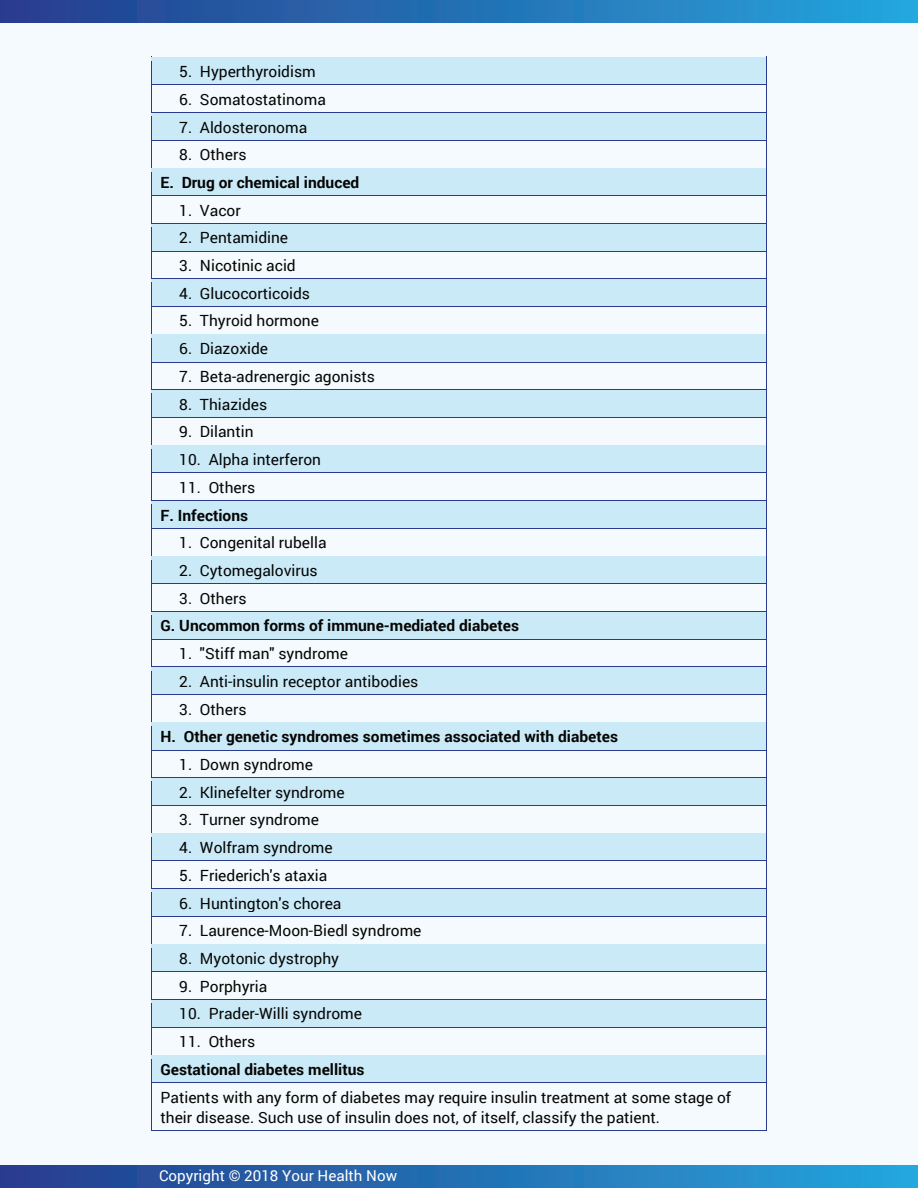
<style>
.page{position:relative;width:918px;height:1188px;background:#f4fafd}
.page>*{position:absolute;margin:0;border:0;box-sizing:border-box;transform-origin:0 0}
.t1{font:15.45px/20.4px "Roboto";color:#050504}
.t2{font:700 15.45px "Roboto";color:#050504}
.t3{font:15px "Roboto";color:#fff}
</style>
<div class="page">
<div style="left:0;top:0;width:918px;height:22px;background:linear-gradient(to right,#263b8c,#24a5dd)"></div>
<div style="left:0;top:1166px;width:918px;height:22px;background:linear-gradient(to right,#263b8c,#24a5dd)"></div>
<div style="left:160px;top:61px;width:598px;height:20px;background:#caeaf8"></div>
<hr style="left:152px;top:57px;width:614px;height:1px;background:#2a3a8e">
<hr style="left:152px;top:58px;width:614px;height:3px;background:#caeaf8">
<svg style="left:152px;top:81px;width:614px;height:4px;background:#a2bedd"></svg>
<hr style="left:152px;top:85px;width:614px;height:1px;background:#2a3a8e">
<div style="left:152px;top:113px;width:614px;height:27px;background:#caeaf8"></div>
<hr style="left:152px;top:112px;width:614px;height:1px;background:#2a3a8e">
<hr style="left:152px;top:140px;width:614px;height:1px;background:#2a3a8e">
<div style="left:160px;top:172px;width:598px;height:20px;background:#caeaf8"></div>
<hr style="left:152px;top:168px;width:614px;height:4px;background:#caeaf8">
<hr style="left:152px;top:192px;width:614px;height:3px;background:#caeaf8">
<hr style="left:152px;top:195px;width:614px;height:1px;background:#2a3a8e">
<div style="left:152px;top:224px;width:614px;height:27px;background:#caeaf8"></div>
<hr style="left:152px;top:223px;width:614px;height:1px;background:#2a3a8e">
<hr style="left:152px;top:251px;width:614px;height:1px;background:#2a3a8e">
<div style="left:160px;top:283px;width:598px;height:20px;background:#caeaf8"></div>
<hr style="left:152px;top:279px;width:614px;height:4px;background:#caeaf8">
<hr style="left:152px;top:303px;width:614px;height:3px;background:#caeaf8">
<hr style="left:152px;top:306px;width:614px;height:1px;background:#2a3a8e">
<div style="left:160px;top:338px;width:598px;height:20px;background:#caeaf8"></div>
<hr style="left:152px;top:334px;width:614px;height:1px;background:#2a3a8e">
<hr style="left:152px;top:335px;width:614px;height:3px;background:#caeaf8">
<hr style="left:152px;top:358px;width:614px;height:4px;background:#caeaf8">
<hr style="left:152px;top:362px;width:614px;height:1px;background:#2a3a8e">
<div style="left:160px;top:394px;width:598px;height:20px;background:#caeaf8"></div>
<hr style="left:152px;top:389px;width:614px;height:1px;background:#2a3a8e">
<hr style="left:152px;top:390px;width:614px;height:4px;background:#caeaf8">
<hr style="left:152px;top:414px;width:614px;height:3px;background:#caeaf8">
<hr style="left:152px;top:417px;width:614px;height:1px;background:#2a3a8e">
<div style="left:160px;top:449px;width:598px;height:20px;background:#caeaf8"></div>
<hr style="left:152px;top:445px;width:614px;height:1px;background:#2a3a8e">
<hr style="left:152px;top:446px;width:614px;height:3px;background:#caeaf8">
<svg style="left:152px;top:469px;width:614px;height:4px;background:#a2bedd"></svg>
<hr style="left:152px;top:473px;width:614px;height:1px;background:#2a3a8e">
<div style="left:152px;top:501px;width:614px;height:27px;background:#caeaf8"></div>
<hr style="left:152px;top:500px;width:614px;height:1px;background:#2a3a8e">
<hr style="left:152px;top:528px;width:614px;height:1px;background:#2a3a8e">
<div style="left:152px;top:557px;width:614px;height:26px;background:#caeaf8"></div>
<hr style="left:152px;top:556px;width:614px;height:4px;background:#caeaf8">
<hr style="left:152px;top:583px;width:614px;height:1px;background:#2a3a8e">
<div style="left:152px;top:612px;width:614px;height:27px;background:#caeaf8"></div>
<hr style="left:152px;top:611px;width:614px;height:1px;background:#2a3a8e">
<hr style="left:152px;top:639px;width:614px;height:1px;background:#2a3a8e">
<div style="left:160px;top:671px;width:598px;height:20px;background:#caeaf8"></div>
<hr style="left:152px;top:667px;width:614px;height:4px;background:#caeaf8">
<hr style="left:152px;top:691px;width:614px;height:3px;background:#caeaf8">
<hr style="left:152px;top:694px;width:614px;height:1px;background:#2a3a8e">
<div style="left:160px;top:726px;width:598px;height:20px;background:#caeaf8"></div>
<hr style="left:152px;top:722px;width:614px;height:1px;background:#2a3a8e">
<hr style="left:152px;top:723px;width:614px;height:3px;background:#caeaf8">
<hr style="left:152px;top:746px;width:614px;height:4px;background:#caeaf8">
<hr style="left:152px;top:750px;width:614px;height:1px;background:#2a3a8e">
<div style="left:160px;top:782px;width:598px;height:20px;background:#caeaf8"></div>
<hr style="left:152px;top:777px;width:614px;height:1px;background:#2a3a8e">
<hr style="left:152px;top:778px;width:614px;height:4px;background:#caeaf8">
<hr style="left:152px;top:802px;width:614px;height:3px;background:#caeaf8">
<hr style="left:152px;top:805px;width:614px;height:1px;background:#2a3a8e">
<div style="left:160px;top:837px;width:598px;height:20px;background:#caeaf8"></div>
<hr style="left:152px;top:833px;width:614px;height:1px;background:#2a3a8e">
<hr style="left:152px;top:834px;width:614px;height:3px;background:#caeaf8">
<svg style="left:152px;top:857px;width:614px;height:4px;background:#a2bedd"></svg>
<hr style="left:152px;top:861px;width:614px;height:1px;background:#2a3a8e">
<div style="left:152px;top:889px;width:614px;height:27px;background:#caeaf8"></div>
<hr style="left:152px;top:888px;width:614px;height:1px;background:#2a3a8e">
<hr style="left:152px;top:916px;width:614px;height:1px;background:#2a3a8e">
<div style="left:160px;top:948px;width:598px;height:20px;background:#caeaf8"></div>
<hr style="left:152px;top:944px;width:614px;height:1px;background:#2a3a8e">
<hr style="left:152px;top:945px;width:614px;height:3px;background:#caeaf8">
<svg style="left:152px;top:968px;width:614px;height:4px;background:#a2bedd"></svg>
<hr style="left:152px;top:972px;width:614px;height:1px;background:#2a3a8e">
<div style="left:152px;top:1000px;width:614px;height:27px;background:#caeaf8"></div>
<hr style="left:152px;top:999px;width:614px;height:1px;background:#2a3a8e">
<hr style="left:152px;top:1027px;width:614px;height:1px;background:#2a3a8e">
<div style="left:160px;top:1059px;width:598px;height:20px;background:#caeaf8"></div>
<hr style="left:152px;top:1055px;width:614px;height:4px;background:#caeaf8">
<hr style="left:152px;top:1079px;width:614px;height:3px;background:#caeaf8">
<svg style="left:151px;top:57px;width:1px;height:1029px"></svg>
<hr style="left:152px;top:1082px;width:614px;height:1px;background:#2a3a8e">
<svg style="left:766px;top:57px;width:1px;height:1029px"></svg>
<hr style="left:151px;top:1086px;width:1px;height:44px;background:#2a3a8e">
<hr style="left:152px;top:1130px;width:614px;height:1px;background:#2a3a8e">
<hr style="left:766px;top:1086px;width:1px;height:44px;background:#2a3a8e">
<p class="t1" style="left:179px;top:61px;width:138px">5. Hyperthyroidism</p>
<p class="t1" style="left:179px;top:89px;width:148px">6. Somatostatinoma</p>
<p class="t1" style="left:179px;top:116px;width:130px">7. Aldosteronoma</p>
<p class="t1" style="left:179px;top:144px;width:69px">8. Others</p>
<p class="t2" style="left:160px;top:171px;width:200px">E. Drug or chemical induced</p>
<p class="t1" style="left:179px;top:199px;width:63px">1. Vacor</p>
<p class="t1" style="left:179px;top:227px;width:110px">2. Pentamidine</p>
<p class="t1" style="left:179px;top:255px;width:118px">3. Nicotinic acid</p>
<p class="t1" style="left:179px;top:282px;width:132px">4. Glucocorticoids</p>
<p class="t1" style="left:179px;top:310px;width:141px">5. Thyroid hormone</p>
<p class="t1" style="left:179px;top:338px;width:90px">6. Diazoxide</p>
<p class="t1" style="left:179px;top:366px;width:197px">7. Beta-adrenergic agonists</p>
<p class="t1" style="left:179px;top:393px;width:90px">8. Thiazides</p>
<p class="t1" style="left:179px;top:421px;width:76px">9. Dilantin</p>
<p class="t1" style="left:179px;top:449px;width:143px">10. Alpha interferon</p>
<p class="t1" style="left:179px;top:477px;width:77px">11. Others</p>
<p class="t2" style="left:160px;top:504px;width:89px">F. Infections</p>
<p class="t1" style="left:179px;top:532px;width:149px">1. Congenital rubella</p>
<p class="t1" style="left:179px;top:560px;width:140px">2. Cytomegalovirus</p>
<p class="t1" style="left:179px;top:587px;width:69px">3. Others</p>
<p class="t2" style="left:160px;top:615px;width:360px">G. Uncommon forms of immune-mediated diabetes</p>
<p class="t1" style="left:179px;top:643px;width:170px">1. "Stiff man" syndrome</p>
<p class="t1" style="left:179px;top:671px;width:241px">2. Anti-insulin receptor antibodies</p>
<p class="t1" style="left:179px;top:698px;width:69px">3. Others</p>
<p class="t2" style="left:160px;top:726px;width:459px">H. Other genetic syndromes sometimes associated with diabetes</p>
<p class="t1" style="left:179px;top:754px;width:135px">1. Down syndrome</p>
<p class="t1" style="left:179px;top:781px;width:167px">2. Klinefelter syndrome</p>
<p class="t1" style="left:179px;top:809px;width:141px">3. Turner syndrome</p>
<p class="t1" style="left:179px;top:837px;width:155px">4. Wolfram syndrome</p>
<p class="t1" style="left:179px;top:865px;width:150px">5. Friederich's ataxia</p>
<p class="t1" style="left:179px;top:892px;width:164px">6. Huntington's chorea</p>
<p class="t1" style="left:179px;top:920px;width:244px">7. Laurence-Moon-Biedl syndrome</p>
<p class="t1" style="left:179px;top:948px;width:161px">8. Myotonic dystrophy</p>
<p class="t1" style="left:179px;top:976px;width:90px">9. Porphyria</p>
<p class="t1" style="left:179px;top:1003px;width:184px">10. Prader-Willi syndrome</p>
<p class="t1" style="left:179px;top:1031px;width:77px">11. Others</p>
<p class="t2" style="left:160px;top:1059px;width:206px">Gestational diabetes mellitus</p>
<p class="t1" style="left:160px;top:1086px;width:572px">Patients with any form of diabetes may require insulin treatment at some stage of their disease. Such use of insulin does not, of itself, classify the patient.</p>
<p class="t3" style="left:159px;top:1165px;width:240px">Copyright © 2018 Your Health Now</p>
</div>
